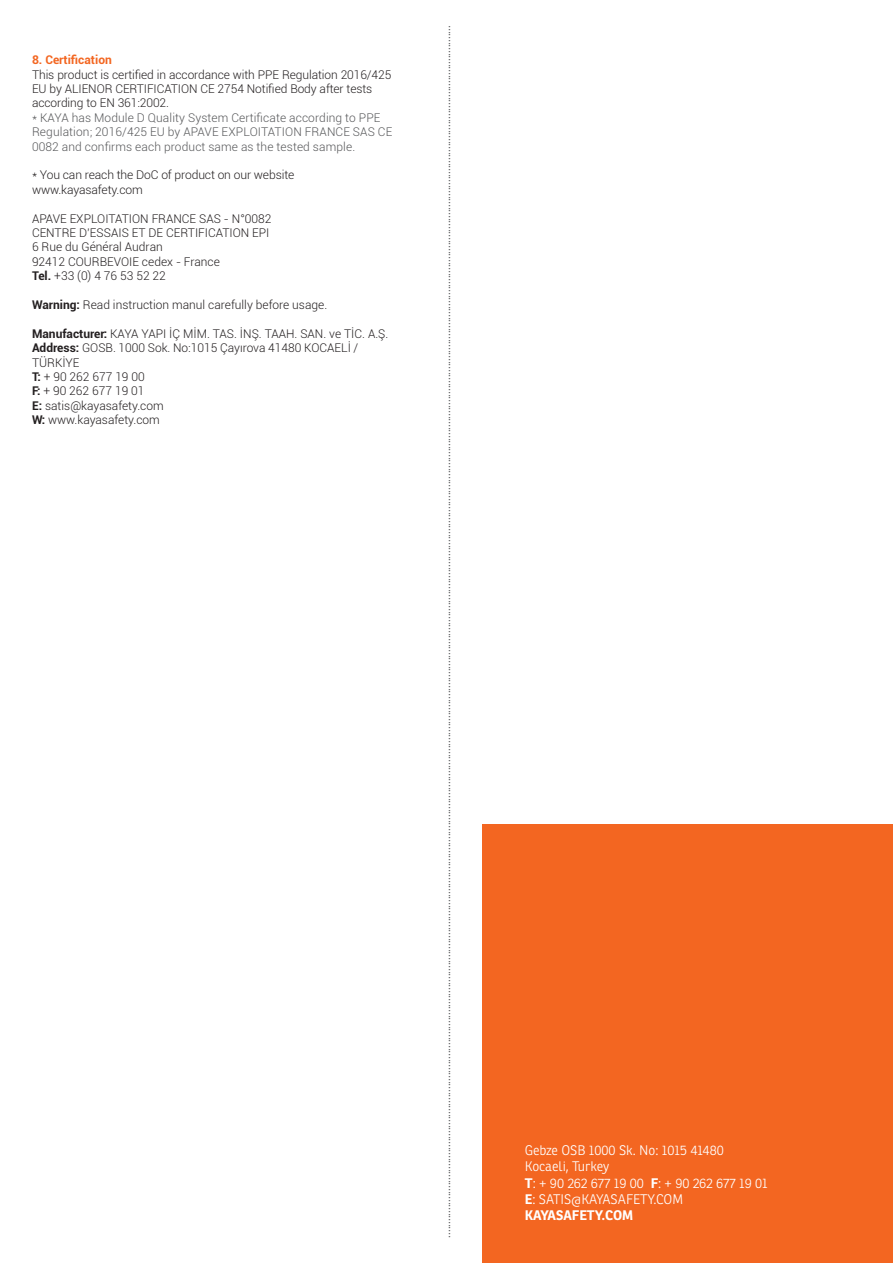
<style>
.page{position:relative;width:893px;height:1263px;background:#fff}
.page>*{position:absolute;margin:0;border:0;box-sizing:border-box;transform-origin:0 0}
.t1{font:300 13.5px/16.2px "Ronnia";color:#fff}
.t2{font:300 12px/14.4px "Roboto";color:#231f20}
.t3{font:300 12px "Ronnia";color:#57585a}
.t4{font:300 12px/14.4px "Roboto";letter-spacing:.01em;color:#57585a}
.t5{font:700 12px "Roboto";color:#f36621}
.s1{font-weight:700}
</style>
<div class="page">
<div style="left:483px;top:825px;width:410px;height:438px;background:#f36621"></div>
<p class="t5" style="left:32px;top:51px;width:81px">8. Certification</p>
<p class="t2" style="left:32px;top:67px;width:361px">This product is certified in accordance with PPE Regulation 2016/425<br>EU by ALIENOR CERTIFICATION CE 2754 Notified Body after tests according to EN 361:2002.</p>
<p class="t4" style="left:32px;top:110px;width:362px">* KAYA has Module D Quality System Certificate according to PPE<br>Regulation; 2016/425 EU by APAVE EXPLOITATION FRANCE SAS CE<br>0082 and confirms each product same as the tested sample.</p>
<p class="t2" style="left:32px;top:167px;width:264px">* You can reach the DoC of product on our website www.kayasafety.com</p>
<p class="t2" style="left:32px;top:211px;width:241px">APAVE EXPLOITATION FRANCE SAS - N°0082<br>CENTRE D’ESSAIS ET DE CERTIFICATION EPI<br>6 Rue du Général Audran<br>92412 COURBEVOIE cedex - France<br><span class="s1">Tel.</span> +33 (0) 4 76 53 52 22</p>
<p class="t2" style="left:32px;top:297px;width:297px"><span class="s1">Warning:</span> Read instruction manul carefully before usage.</p>
<p class="t2" style="left:32px;top:326px;width:358px"><span class="s1">Manufacturer:</span> KAYA YAPI İÇ MİM. TAS. İNŞ. TAAH. SAN. ve TİC. A.Ş.<br><span class="s1">Address:</span> GOSB. 1000 Sok. No:1015 Çayırova 41480 KOCAELİ /<br>TÜRKİYE<br><span class="s1">T:</span> + 90 262 677 19 00<br><span class="s1">F:</span> + 90 262 677 19 01<br><span class="s1">E:</span> satis@kayasafety.com<br><span class="s1">W:</span> www.kayasafety.com</p>
<p class="t3" style="left:439px;top:1237px;width:1213px;rotate:-90deg">.........................................................................................................................................................................................................................................................................................................................................................................................................................................................</p>
<p class="t1" style="left:525px;top:1142px;width:244px">Gebze OSB 1000 Sk. No: 1015 41480<br>Kocaeli, Turkey<br><span class="s1">T</span>: + 90 262 677 19 00 <span class="s1">F</span>: + 90 262 677 19 01<br><span class="s1">E</span>: SATIS@KAYASAFETY.COM<br><span class="s1">KAYASAFETY.COM</span></p>
</div>
